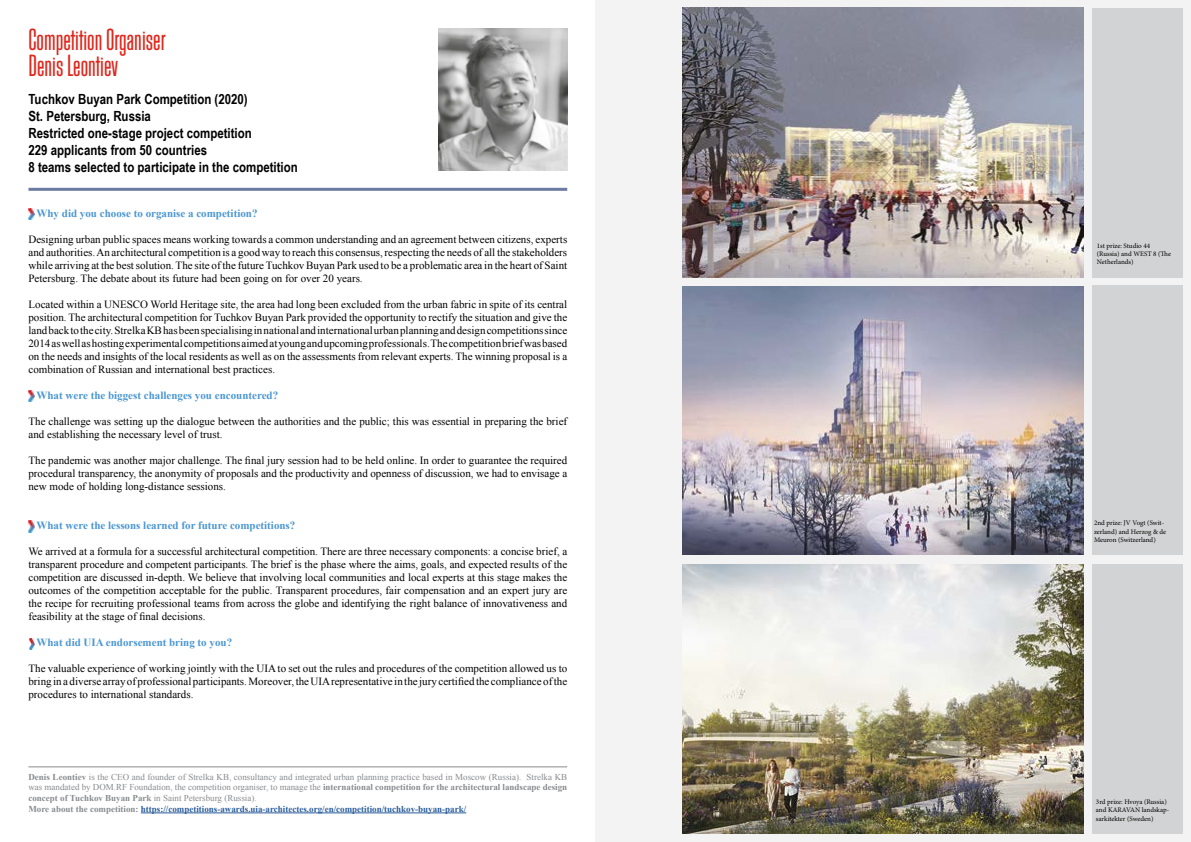
<style>
.page{position:relative;width:1191px;height:842px;background:#fff}
.page>*{position:absolute;margin:0;border:0;box-sizing:border-box;transform-origin:0 0}
.t1{font:32px "Block Gothic RR Light Extra Cond";color:#df271c}
.t2{font:700 14px/16.8px "Arial Narrow";color:#000}
.t3{font:11px/13px "Times New Roman";color:#000;text-align:justify}
.t4{font:700 11px "Times New Roman";color:#4a96d2}
.t5{font:9px/10.8px "Times New Roman";color:#878a8e}
.t6{font:7px/8.4px "Minion Pro";letter-spacing:-.005em;color:#000}
.s1{font-weight:700}
.s2{font-weight:700;color:#275b9b}
</style>
<div class="page">
<div style="left:595px;top:0;width:596px;height:842px;background:#f3f3f3"></div>
<img style="left:438px;top:28px;width:129px;height:142px">
<hr style="left:28px;top:188px;width:539px;height:3px;background:#6c7ba1">
<hr style="left:141px;top:812px;width:325px;height:1px;background:#275b9b">
<hr style="left:28px;top:767px;width:539px;height:1px;background:#878a8e">
<svg style="left:28px;top:208px;width:6px;height:11px"></svg>
<svg style="left:28px;top:390px;width:6px;height:12px"></svg>
<svg style="left:28px;top:521px;width:6px;height:11px"></svg>
<svg style="left:29px;top:638px;width:6px;height:11px"></svg>
<img style="left:682px;top:8px;width:402px;height:269px">
<img style="left:682px;top:286px;width:401px;height:269px">
<img style="left:682px;top:564px;width:402px;height:270px">
<div style="left:1091px;top:8px;width:91px;height:269px;background:#d2d3d4"></div>
<div style="left:1091px;top:285px;width:91px;height:270px;background:#d2d3d4"></div>
<div style="left:1091px;top:564px;width:91px;height:270px;background:#d2d3d4"></div>
<h1 class="t1" style="left:28px;top:23px;width:139px">Competition Organiser</h1>
<p class="t2" style="left:28px;top:90px;width:271px">Tuchkov Buyan Park Competition (2020)<br>St. Petersburg, Russia<br>Restricted one-stage project competition<br>229 applicants from 50 countries<br>8 teams selected to participate in the competition</p>
<p class="t4" style="left:37px;top:205px;width:222px">Why did you choose to organise a competition?</p>
<p class="t3" style="left:28px;top:232px;width:540px">Designing urban public spaces means working towards a common understanding and an agreement between citizens, experts and authorities. An architectural competition is a good way to reach this consensus, respecting the needs of all the stakeholders while arriving at the best solution. The site of the future Tuchkov Buyan Park used to be a problematic area in the heart of Saint Petersburg. The debate about its future had been going on for over 20 years.</p>
<p class="t3" style="left:28px;top:297px;width:540px">Located within a UNESCO World Heritage site, the area had long been excluded from the urban fabric in spite of its central position. The architectural competition for Tuchkov Buyan Park provided the opportunity to rectify the situation and give the land back to the city. Strelka KB has been specialising in national and international urban planning and design competitions since 2014 as well as hosting experimental competitions aimed at young and upcoming professionals. The competition brief was based on the needs and insights of the local residents as well as on the assessments from relevant experts. The winning proposal is a combination of Russian and international best practices.</p>
<p class="t4" style="left:37px;top:387px;width:243px">What were the biggest challenges you encountered?</p>
<p class="t3" style="left:28px;top:414px;width:540px">The challenge was setting up the dialogue between the authorities and the public; this was essential in preparing the brief and establishing the necessary level of trust.</p>
<p class="t3" style="left:28px;top:453px;width:540px">The pandemic was another major challenge. The final jury session had to be held online. In order to guarantee the required procedural transparency, the anonymity of proposals and the productivity and openness of discussion, we had to envisage a new mode of holding long-distance sessions.</p>
<p class="t4" style="left:37px;top:517px;width:260px">What were the lessons learned for future competitions?</p>
<p class="t3" style="left:28px;top:544px;width:540px">We arrived at a formula for a successful architectural competition. There are three necessary components: a concise brief, a transparent procedure and competent participants. The brief is the phase where the aims, goals, and expected results of the competition are discussed in-depth. We believe that involving local communities and local experts at this stage makes the outcomes of the competition acceptable for the public. Transparent procedures, fair compensation and an expert jury are the recipe for recruiting professional teams from across the globe and identifying the right balance of innovativeness and feasibility at the stage of final decisions.</p>
<p class="t4" style="left:37px;top:634px;width:197px">What did UIA endorsement bring to you?</p>
<p class="t3" style="left:28px;top:661px;width:540px">The valuable experience of working jointly with the UIA to set out the rules and procedures of the competition allowed us to bring in a diverse array of professional participants. Moreover, the UIA representative in the jury certified the compliance of the procedures to international standards.</p>
<h1 class="t1" style="left:29px;top:50px;width:91px">Denis Leontiev</h1>
<p class="t5" style="left:28px;top:771px;width:540px"><span class="s1">Denis Leontiev</span> is the CEO and founder of Strelka KB, consultancy and integrated urban planning practice based in Moscow (Russia). Strelka KB was mandated by DOM.RF Foundation, the competition organiser, to manage the <span class="s1">international competition for the architectural landscape design concept of Tuchkov Buyan Park</span> in Saint Petersburg (Russia).<br><span class="s1">More about the competition:</span> <span class="s2">https://competitions-awards.uia-architectes.org/en/competition/tuchkov-buyan-park/</span></p>
<p class="t6" style="left:1096px;top:241px;width:76px">1st prize: Studio 44 (Russia) and WEST 8 (The<br>Netherlands)</p>
<p class="t6" style="left:1094px;top:519px;width:74px">2nd prize: JV Vogt (Swit&shy;zerland) and Herzog &amp; de<br>Meuron (Switzerland)</p>
<p class="t6" style="left:1096px;top:797px;width:75px">3rd prize: Hvoya (Russia) and KARAVAN landskap&shy;sarkitekter (Sweden)</p>
</div>
